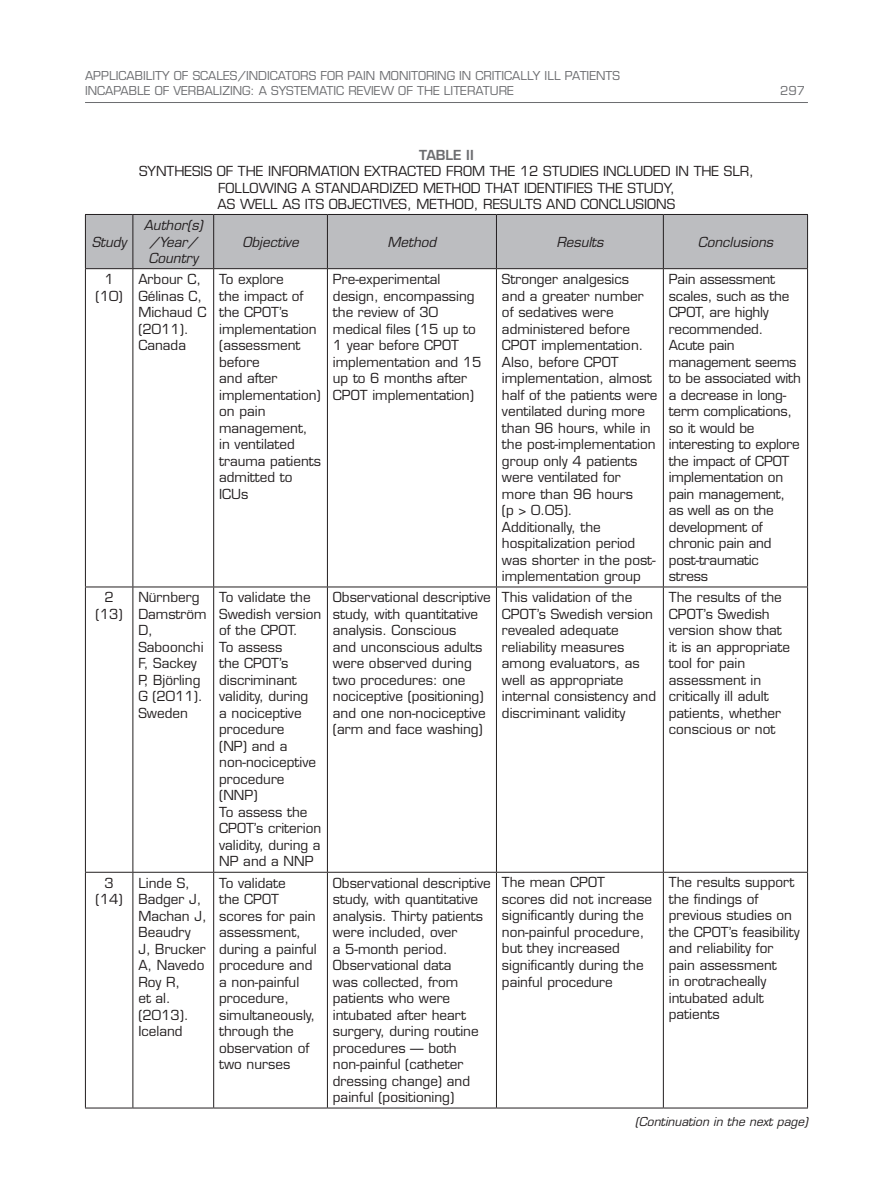
<style>
.page{position:relative;width:893px;height:1191px;background:#fff}
.page>*{position:absolute;margin:0;border:0;box-sizing:border-box;transform-origin:0 0}
.t1{font:13.5px/16.5px "Eurostile LT Std";color:#231f20}
.t2{font:italic 13.5px/16.5px "Eurostile LT Std";color:#231f20;text-align:center}
.t3{font:600 13.5px "Eurostile LT Std";color:#6c6d70}
.t4{font:12px/15px "Eurostile LT Std";color:#6c6d70}
.t5{font:italic 12px "Eurostile LT Std";color:#231f20}
</style>
<div class="page">
<hr style="left:85px;top:102px;width:723px;height:1px;background:#6c6d70">
<div style="left:86px;top:215px;width:721px;height:53px;background:#bcbdc0"></div>
<hr style="left:85px;top:214px;width:48px;height:1px;background:#231f20">
<hr style="left:85px;top:215px;width:1px;height:53px;background:#231f20">
<hr style="left:133px;top:214px;width:81px;height:1px;background:#231f20">
<hr style="left:132px;top:215px;width:1px;height:53px;background:#231f20">
<hr style="left:214px;top:214px;width:113px;height:1px;background:#231f20">
<hr style="left:213px;top:215px;width:1px;height:53px;background:#231f20">
<hr style="left:327px;top:214px;width:169px;height:1px;background:#231f20">
<hr style="left:327px;top:215px;width:1px;height:53px;background:#231f20">
<hr style="left:496px;top:214px;width:167px;height:1px;background:#231f20">
<hr style="left:496px;top:215px;width:1px;height:53px;background:#231f20">
<hr style="left:663px;top:214px;width:145px;height:1px;background:#231f20">
<hr style="left:663px;top:215px;width:1px;height:53px;background:#231f20">
<hr style="left:807px;top:215px;width:1px;height:53px;background:#231f20">
<hr style="left:85px;top:268px;width:48px;height:1px;background:#231f20">
<hr style="left:85px;top:269px;width:1px;height:317px;background:#231f20">
<hr style="left:133px;top:268px;width:81px;height:1px;background:#231f20">
<hr style="left:132px;top:269px;width:1px;height:317px;background:#231f20">
<hr style="left:214px;top:268px;width:113px;height:1px;background:#231f20">
<hr style="left:213px;top:269px;width:1px;height:317px;background:#231f20">
<hr style="left:327px;top:268px;width:169px;height:1px;background:#231f20">
<hr style="left:327px;top:269px;width:1px;height:317px;background:#231f20">
<hr style="left:496px;top:268px;width:167px;height:1px;background:#231f20">
<hr style="left:496px;top:269px;width:1px;height:317px;background:#231f20">
<hr style="left:663px;top:268px;width:145px;height:1px;background:#231f20">
<hr style="left:663px;top:269px;width:1px;height:317px;background:#231f20">
<hr style="left:807px;top:269px;width:1px;height:317px;background:#231f20">
<hr style="left:85px;top:586px;width:48px;height:1px;background:#231f20">
<hr style="left:85px;top:587px;width:1px;height:285px;background:#231f20">
<hr style="left:133px;top:586px;width:81px;height:1px;background:#231f20">
<hr style="left:132px;top:587px;width:1px;height:285px;background:#231f20">
<hr style="left:214px;top:586px;width:113px;height:1px;background:#231f20">
<hr style="left:213px;top:587px;width:1px;height:285px;background:#231f20">
<hr style="left:327px;top:586px;width:169px;height:1px;background:#231f20">
<hr style="left:327px;top:587px;width:1px;height:285px;background:#231f20">
<hr style="left:496px;top:586px;width:167px;height:1px;background:#231f20">
<hr style="left:496px;top:587px;width:1px;height:285px;background:#231f20">
<hr style="left:663px;top:586px;width:145px;height:1px;background:#231f20">
<hr style="left:663px;top:587px;width:1px;height:285px;background:#231f20">
<hr style="left:807px;top:587px;width:1px;height:285px;background:#231f20">
<hr style="left:85px;top:872px;width:48px;height:1px;background:#231f20">
<hr style="left:85px;top:872px;width:1px;height:235px;background:#231f20">
<hr style="left:133px;top:872px;width:81px;height:1px;background:#231f20">
<hr style="left:132px;top:872px;width:1px;height:235px;background:#231f20">
<hr style="left:214px;top:872px;width:113px;height:1px;background:#231f20">
<hr style="left:213px;top:872px;width:1px;height:235px;background:#231f20">
<hr style="left:327px;top:872px;width:169px;height:1px;background:#231f20">
<hr style="left:327px;top:872px;width:1px;height:235px;background:#231f20">
<hr style="left:496px;top:872px;width:167px;height:1px;background:#231f20">
<hr style="left:496px;top:872px;width:1px;height:235px;background:#231f20">
<hr style="left:663px;top:872px;width:145px;height:1px;background:#231f20">
<hr style="left:663px;top:872px;width:1px;height:235px;background:#231f20">
<hr style="left:807px;top:872px;width:1px;height:235px;background:#231f20">
<hr style="left:85px;top:1107px;width:48px;height:1px;background:#231f20">
<hr style="left:133px;top:1107px;width:81px;height:1px;background:#231f20">
<hr style="left:214px;top:1107px;width:113px;height:1px;background:#231f20">
<hr style="left:327px;top:1107px;width:169px;height:1px;background:#231f20">
<hr style="left:496px;top:1107px;width:167px;height:1px;background:#231f20">
<hr style="left:663px;top:1107px;width:145px;height:1px;background:#231f20">
<p class="t4" style="left:85px;top:68px;width:536px">APPLICABILITY OF SCALES/INDICATORS FOR PAIN MONITORING IN CRITICALLY ILL PATIENTS<br>INCAPABLE OF VERBALIZING: A SYSTEMATIC REVIEW OF THE LITERATURE</p>
<p class="t3" style="left:419px;top:146px;width:56px">TABLE II</p>
<p class="t1" style="left:139px;top:163px;width:616px;text-align:center">SYNTHESIS OF THE INFORMATION EXTRACTED FROM THE 12 STUDIES INCLUDED IN THE SLR,<br>FOLLOWING A STANDARDIZED METHOD THAT IDENTIFIES THE STUDY,<br>AS WELL AS ITS OBJECTIVES, METHOD, RESULTS AND CONCLUSIONS</p>
<p class="t4" style="left:780px;top:83px;width:26px">297</p>
<p class="t2" style="left:92px;top:234px;width:36px">Study</p>
<p class="t2" style="left:144px;top:217px;width:61px">Author(s) /Year/<br>Country</p>
<p class="t2" style="left:242px;top:234px;width:58px">Objective</p>
<p class="t2" style="left:387px;top:234px;width:50px">Method</p>
<p class="t2" style="left:556px;top:234px;width:49px">Results</p>
<p class="t2" style="left:698px;top:234px;width:77px">Conclusions</p>
<p class="t1" style="left:96px;top:271px;width:29px;text-align:center">1 (10)</p>
<p class="t1" style="left:138px;top:271px;width:69px">Arbour C,<br>Gélinas C,<br>Michaud C (2011).<br>Canada</p>
<p class="t1" style="left:219px;top:271px;width:103px">To explore<br>the impact of the CPOT’s implementation (assessment before<br>and after implementation) on pain management, in ventilated trauma patients admitted to<br>ICUs</p>
<p class="t1" style="left:333px;top:271px;width:150px">Pre-experimental design, encompassing the review of 30 medical files (15 up to<br>1 year before CPOT implementation and 15 up to 6 months after<br>CPOT implementation)</p>
<p class="t1" style="left:502px;top:271px;width:157px">Stronger analgesics<br>and a greater number of sedatives were administered before<br>CPOT implementation.<br>Also, before CPOT implementation, almost half of the patients were ventilated during more than 96 hours, while in the post-implementation group only 4 patients were ventilated for more than 96 hours<br>(p &gt; 0.05).<br>Additionally, the hospitalization period was shorter in the post&shy;implementation group</p>
<p class="t1" style="left:669px;top:271px;width:133px">Pain assessment scales, such as the<br>CPOT, are highly recommended.<br>Acute pain management seems to be associated with a decrease in long&shy;term complications, so it would be interesting to explore the impact of CPOT implementation on pain management, as well as on the development of chronic pain and post-traumatic stress</p>
<p class="t1" style="left:96px;top:589px;width:29px;text-align:center">2 (13)</p>
<p class="t1" style="left:138px;top:589px;width:70px">Nürnberg<br>Damström<br>D,<br>Saboonchi<br>F, Sackey<br>P, Björling<br>G (2011).<br>Sweden</p>
<p class="t1" style="left:219px;top:589px;width:104px">To validate the<br>Swedish version of the CPOT.<br>To assess<br>the CPOT’s discriminant validity, during<br>a nociceptive procedure<br>(NP) and a non-nociceptive procedure (NNP)<br>To assess the<br>CPOT’s criterion validity, during a<br>NP and a NNP</p>
<p class="t1" style="left:333px;top:589px;width:159px">Observational descriptive study, with quantitative analysis. Conscious<br>and unconscious adults were observed during two procedures: one nociceptive (positioning) and one non-nociceptive (arm and face washing)</p>
<p class="t1" style="left:502px;top:589px;width:156px">This validation of the<br>CPOT’s Swedish version revealed adequate reliability measures among evaluators, as well as appropriate internal consistency and discriminant validity</p>
<p class="t1" style="left:669px;top:589px;width:123px">The results of the<br>CPOT’s Swedish version show that it is an appropriate tool for pain assessment in critically ill adult patients, whether conscious or not</p>
<p class="t1" style="left:96px;top:874px;width:29px;text-align:center">3 (14)</p>
<p class="t1" style="left:138px;top:874px;width:70px">Linde S,<br>Badger J,<br>Machan J,<br>Beaudry<br>J, Brucker<br>A, Navedo<br>Roy R,<br>et al. (2013).<br>Iceland</p>
<p class="t1" style="left:219px;top:874px;width:99px">To validate<br>the CPOT scores for pain assessment, during a painful procedure and a non-painful procedure, simultaneously, through the observation of two nurses</p>
<p class="t1" style="left:333px;top:874px;width:159px">Observational descriptive study, with quantitative analysis. Thirty patients were included, over<br>a 5-month period.<br>Observational data<br>was collected, from patients who were intubated after heart surgery, during routine procedures — both non-painful (catheter dressing change) and painful (positioning)</p>
<p class="t1" style="left:502px;top:874px;width:152px">The mean CPOT<br>scores did not increase significantly during the non-painful procedure, but they increased significantly during the painful procedure</p>
<p class="t1" style="left:669px;top:874px;width:132px">The results support the findings of previous studies on the CPOT’s feasibility and reliability for pain assessment<br>in orotracheally intubated adult patients</p>
<p class="t5" style="left:635px;top:1114px;width:174px">(Continuation in the next page)</p>
</div>
